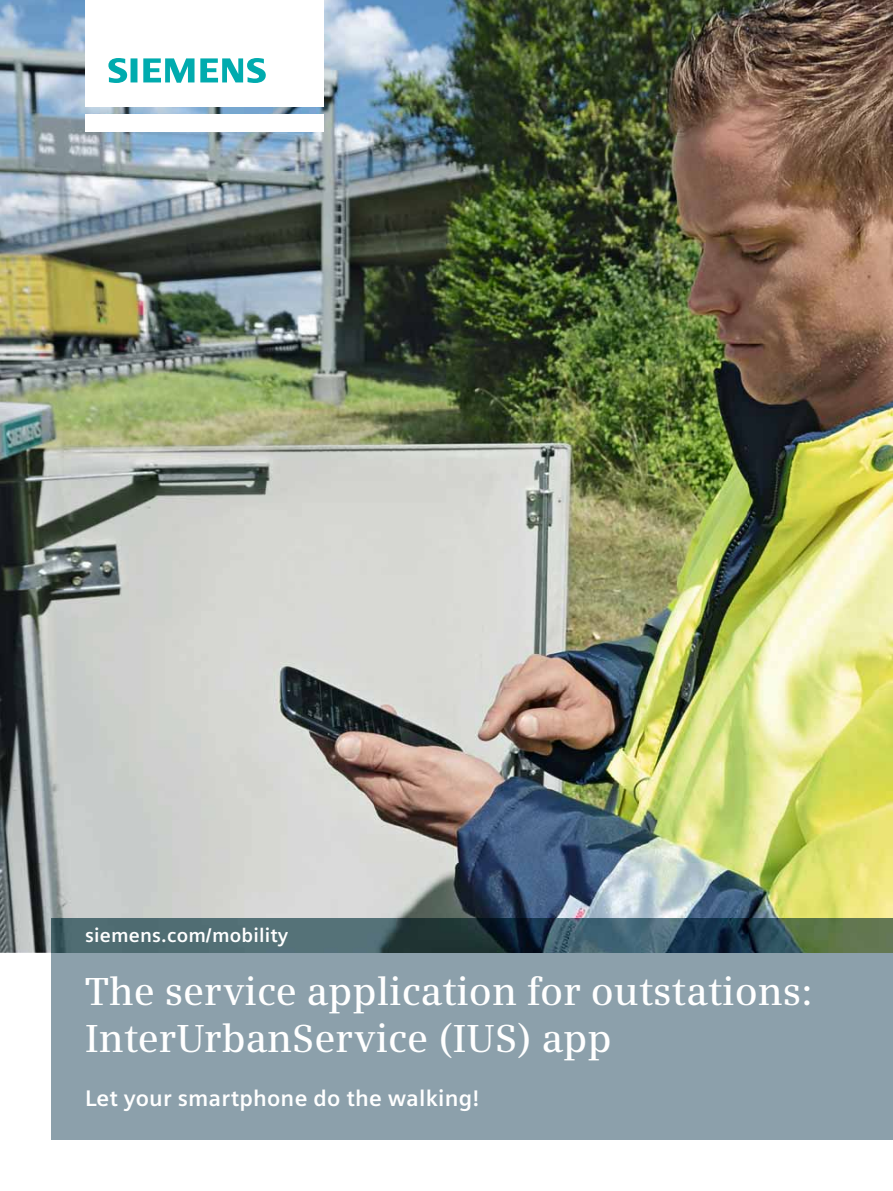
<style>
.page{position:relative;width:893px;height:1191px;background:#fff}
.page>*{position:absolute;margin:0;border:0;box-sizing:border-box;transform-origin:0 0}
.t1{font:600 39px/46.8px "Siemens Serif";color:#fff}
.t2{font:700 22.5px "Siemens Sans";letter-spacing:.01em;color:#fff}
.t3{font:700 19.5px "Siemens Sans";letter-spacing:.01em;color:#fff}
</style>
<div class="page">
<img style="left:0;top:0;width:893px;height:952px">
<div style="left:51px;top:952px;width:842px;height:188px;background:#8ca0ab"></div>
<img style="left:51px;top:919px;width:842px;height:33px">
<img style="left:51px;top:918px;width:842px;height:1px">
<div style="left:85px;top:0;width:238px;height:106px;background:#fff"></div>
<svg style="left:108px;top:58px;width:158px;height:25px"></svg>
<div style="left:85px;top:115px;width:238px;height:17px;background:#fff"></div>
<p class="t3" style="left:85px;top:927px;width:205px">siemens.com/mobility</p>
<p class="t1" style="left:85px;top:971px;width:729px">The service application for outstations:<br>InterUrbanService (IUS) app</p>
<p class="t2" style="left:85px;top:1089px;width:396px">Let your smartphone do the walking!</p>
</div>
